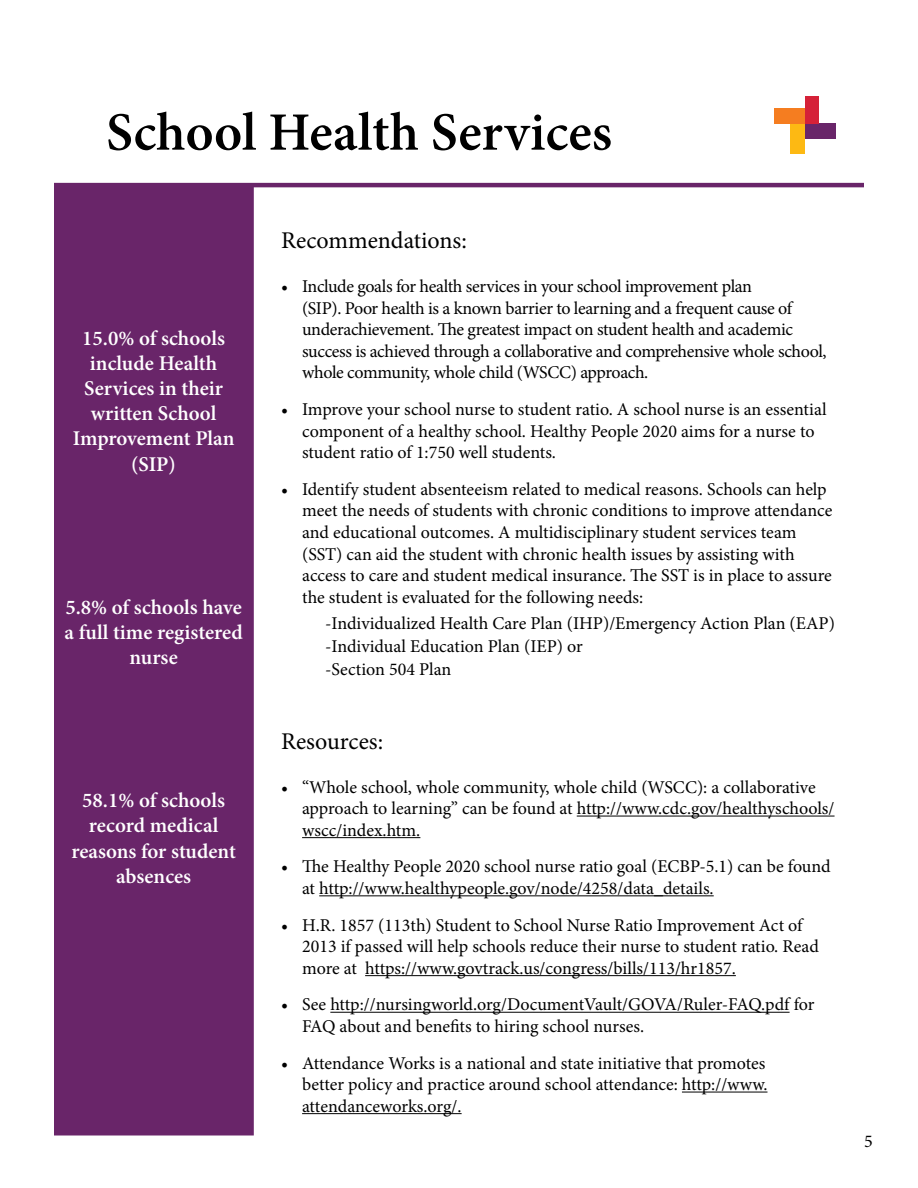
<style>
.page{position:relative;width:918px;height:1188px;background:#fff}
.page>*{position:absolute;margin:0;border:0;box-sizing:border-box;transform-origin:0 0}
.t1{font:600 54px "Minion Pro";color:#000}
.t2{font:24px "Minion Pro";color:#000}
.t3{font:600 21px/25.2px "Minion Pro";color:#fff;text-align:center}
.t4{font:18px/21.6px "Minion Pro";letter-spacing:-.005em;color:#000}
</style>
<div class="page">
<div style="left:774px;top:109px;width:31px;height:15px;background:#f57d20"></div>
<div style="left:791px;top:124px;width:14px;height:30px;background:#fdb913"></div>
<div style="left:805px;top:124px;width:31px;height:15px;background:#692569"></div>
<div style="left:805px;top:97px;width:14px;height:27px;background:#d52138"></div>
<div style="left:54px;top:184px;width:200px;height:952px;background:#692569;border:2px solid #692569"></div>
<hr style="left:54px;top:183px;width:810px;height:4px;background:#692569">
<hr style="left:577px;top:816px;width:258px;height:1px;background:#000">
<hr style="left:302px;top:837px;width:118px;height:1px;background:#000">
<hr style="left:319px;top:895px;width:395px;height:1px;background:#000">
<hr style="left:365px;top:975px;width:371px;height:1px;background:#000">
<hr style="left:330px;top:1012px;width:460px;height:1px;background:#000">
<hr style="left:682px;top:1092px;width:85px;height:1px;background:#000">
<hr style="left:302px;top:1113px;width:160px;height:1px;background:#000">
<h1 class="t1" style="left:106px;top:95px;width:507px">School Health Services</h1>
<p class="t3" style="left:73px;top:325px;width:163px">15.0% of schools include Health<br>Services in their written School<br>Improvement Plan (SIP)</p>
<p class="t3" style="left:64px;top:594px;width:180px">5.8% of schools have a full time registered nurse</p>
<p class="t3" style="left:71px;top:788px;width:166px">58.1% of schools record medical reasons for student absences</p>
<h2 class="t2" style="left:281px;top:224px;width:187px">Recommendations:</h2>
<p class="t4" style="left:302px;top:275px;width:526px;text-indent:-21px">• Include goals for health services in your school improvement plan<br>(SIP). Poor health is a known barrier to learning and a frequent cause of underachievement. The greatest impact on student health and academic success is achieved through a collaborative and comprehensive whole school, whole community, whole child (WSCC) approach.</p>
<p class="t4" style="left:302px;top:398px;width:526px;text-indent:-21px">• Improve your school nurse to student ratio. A school nurse is an essential component of a healthy school. Healthy People 2020 aims for a nurse to student ratio of 1:750 well students.</p>
<p class="t4" style="left:302px;top:478px;width:532px;text-indent:-21px">• Identify student absenteeism related to medical reasons. Schools can help meet the needs of students with chronic conditions to improve attendance and educational outcomes. A multidisciplinary student services team (SST) can aid the student with chronic health issues by assisting with access to care and student medical insurance. The SST is in place to assure the student is evaluated for the following needs:</p>
<p class="t4" style="left:325px;top:612px;width:511px;line-height:23.1px">-Individualized Health Care Plan (IHP)/Emergency Action Plan (EAP) -Individual Education Plan (IEP) or<br>-Section 504 Plan</p>
<h2 class="t2" style="left:281px;top:725px;width:104px">Resources:</h2>
<p class="t4" style="left:302px;top:776px;width:534px;text-indent:-21px">• “Whole school, whole community, whole child (WSCC): a collaborative approach to learning” can be found at http://www.cdc.gov/healthyschools/ wscc/index.htm.</p>
<p class="t4" style="left:302px;top:856px;width:530px;text-indent:-21px">• The Healthy People 2020 school nurse ratio goal (ECBP-5.1) can be found at http://www.healthypeople.gov/node/4258/data_details.</p>
<p class="t4" style="left:302px;top:914px;width:518px;text-indent:-21px">• H.R. 1857 (113th) Student to School Nurse Ratio Improvement Act of<br>2013 if passed will help schools reduce their nurse to student ratio. Read more at https://www.govtrack.us/congress/bills/113/hr1857.</p>
<p class="t4" style="left:302px;top:994px;width:514px;text-indent:-21px">• See http://nursingworld.org/DocumentVault/GOVA/Ruler-FAQ.pdf for<br>FAQ about and benefits to hiring school nurses.</p>
<p class="t4" style="left:302px;top:1052px;width:467px;text-align:justify;text-indent:-21px">• Attendance Works is a national and state initiative that promotes better policy and practice around school attendance: http://www. attendanceworks.org/.</p>
<p class="t4" style="left:864px;top:1131px;width:10px">5</p>
</div>
